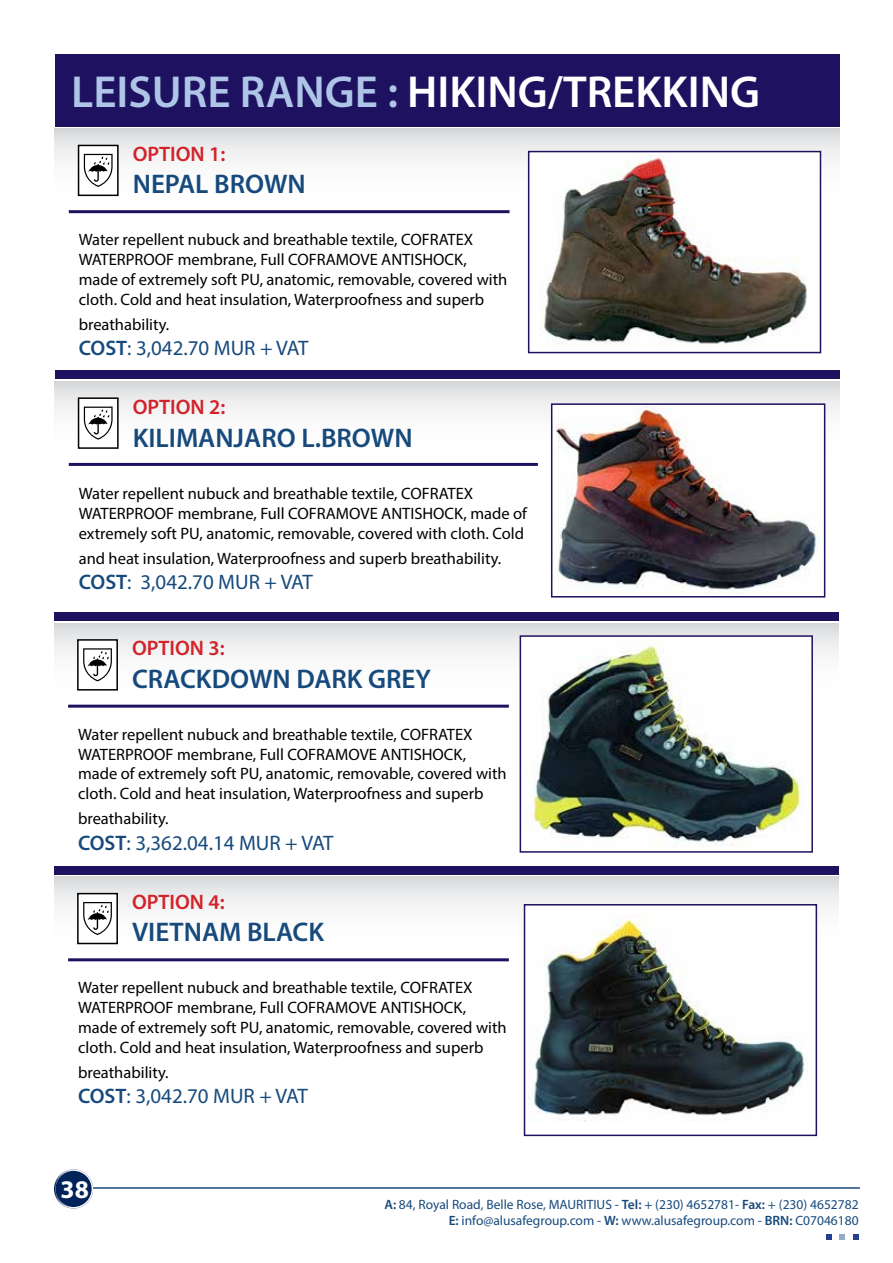
<style>
.page{position:relative;width:893px;height:1263px;background:#fff}
.page>*{position:absolute;margin:0;border:0;box-sizing:border-box;transform-origin:0 0}
.t1{font:600 45px "Myriad Pro";color:#fff}
.t2{font:600 27px "Myriad Pro";color:#174a7c}
.t3{font:700 25.5px "Myriad Pro";color:#fff}
.t4{font:21px "Myriad Pro";color:#174a7c}
.t5{font:600 21px "Myriad Pro";color:#d2232a}
.t6{font:16.5px/19.8px "Myriad Pro";color:#000}
.t7{font:13.5px/16.2px "Myriad Pro";color:#174a7c;text-align:right}
.s1{color:#aec5e7}
.s2{font-weight:600}
</style>
<div class="page">
<svg style="left:55px;top:381px;width:785px;height:106px"></svg>
<div style="left:55px;top:370px;width:785px;height:9px;background:#1d1160"></div>
<div style="left:79px;top:398px;width:39px;height:50px;background:#fff"></div>
<div style="left:78px;top:397px;width:41px;height:52px;border:2px solid #000"></div>
<hr style="left:69px;top:463px;width:469px;height:3px;background:#1d1160">
<svg style="left:84px;top:407px;width:29px;height:33px"></svg>
<div style="left:55px;top:54px;width:785px;height:72px;background:#1d1160"></div>
<svg style="left:55px;top:129px;width:785px;height:105px"></svg>
<hr style="left:69px;top:210px;width:440px;height:3px;background:#1d1160">
<img style="left:554px;top:406px;width:267px;height:188px">
<div style="left:551px;top:403px;width:274px;height:194px;border:2px solid #1d1160"></div>
<div style="left:79px;top:145px;width:39px;height:50px;background:#fff"></div>
<div style="left:78px;top:145px;width:41px;height:51px;border:2px solid #000"></div>
<svg style="left:84px;top:154px;width:29px;height:33px"></svg>
<div style="left:529px;top:152px;width:291px;height:201px;background:#fff"></div>
<img style="left:539px;top:155px;width:268px;height:190px">
<div style="left:528px;top:151px;width:293px;height:202px;border:2px solid #1d1160"></div>
<svg style="left:54px;top:623px;width:785px;height:106px"></svg>
<hr style="left:68px;top:705px;width:441px;height:3px;background:#1d1160">
<div style="left:78px;top:640px;width:39px;height:50px;background:#fff"></div>
<div style="left:77px;top:639px;width:41px;height:51px;border:2px solid #000"></div>
<svg style="left:83px;top:648px;width:29px;height:33px"></svg>
<div style="left:520px;top:636px;width:292px;height:216px;background:#fff"></div>
<img style="left:526px;top:640px;width:277px;height:207px">
<div style="left:520px;top:635px;width:293px;height:218px;border:2px solid #1d1160"></div>
<div style="left:54px;top:612px;width:785px;height:8px;background:#1d1160"></div>
<div style="left:54px;top:866px;width:785px;height:8px;background:#1d1160"></div>
<svg style="left:54px;top:877px;width:785px;height:105px"></svg>
<hr style="left:68px;top:958px;width:441px;height:3px;background:#1d1160">
<div style="left:78px;top:893px;width:39px;height:50px;background:#fff"></div>
<div style="left:77px;top:893px;width:41px;height:51px;border:2px solid #000"></div>
<svg style="left:83px;top:902px;width:29px;height:33px"></svg>
<div style="left:524px;top:905px;width:292px;height:230px;background:#fff"></div>
<img style="left:527px;top:915px;width:281px;height:207px">
<div style="left:524px;top:904px;width:293px;height:232px;border:2px solid #1d1160"></div>
<svg style="left:853px;top:1234px;width:6px;height:6px"></svg>
<svg style="left:839px;top:1234px;width:6px;height:6px"></svg>
<svg style="left:826px;top:1234px;width:6px;height:6px"></svg>
<hr style="left:75px;top:1187px;width:785px;height:2px;background:#174a7c">
<div style="left:55px;top:1170px;width:37px;height:38px;background:#002359;border-radius:50%"></div>
<div style="left:54px;top:1169px;width:39px;height:39px;border:2px solid #fff;border-radius:50%"></div>
<h1 class="t1" style="left:71px;top:64px;width:690px"><span class="s1">LEISURE RANGE :</span> HIKING/TREKKING</h1>
<p class="t5" style="left:133px;top:140px;width:94px">OPTION 1:</p>
<h2 class="t2" style="left:133px;top:167px;width:174px">NEPAL BROWN</h2>
<p class="t6" style="left:79px;top:230px;width:430px">Water repellent nubuck and breathable textile, COFRATEX WATERPROOF membrane, Full COFRAMOVE ANTISHOCK, made of extremely soft PU, anatomic, removable, covered with cloth. Cold and heat insulation, Waterproofness and superb</p>
<p class="t6" style="left:79px;top:314px;width:92px">breathability.</p>
<p class="t4" style="left:79px;top:335px;width:231px"><span class="s2">COST</span>: 3,042.70 MUR + VAT</p>
<p class="t5" style="left:133px;top:394px;width:94px">OPTION 2:</p>
<h2 class="t2" style="left:133px;top:420px;width:281px">KILIMANJARO L.BROWN</h2>
<p class="t6" style="left:79px;top:483px;width:450px">Water repellent nubuck and breathable textile, COFRATEX<br>WATERPROOF membrane, Full COFRAMOVE ANTISHOCK, made of extremely soft PU, anatomic, removable, covered with cloth. Cold</p>
<p class="t6" style="left:79px;top:548px;width:424px">and heat insulation, Waterproofness and superb breathability.</p>
<p class="t4" style="left:79px;top:569px;width:236px"><span class="s2">COST</span>: 3,042.70 MUR + VAT</p>
<p class="t5" style="left:132px;top:635px;width:94px">OPTION 3:</p>
<h2 class="t2" style="left:132px;top:661px;width:300px">CRACKDOWN DARK GREY</h2>
<p class="t6" style="left:78px;top:724px;width:430px">Water repellent nubuck and breathable textile, COFRATEX WATERPROOF membrane, Full COFRAMOVE ANTISHOCK, made of extremely soft PU, anatomic, removable, covered with cloth. Cold and heat insulation, Waterproofness and superb</p>
<p class="t6" style="left:78px;top:809px;width:92px">breathability.</p>
<p class="t4" style="left:78px;top:830px;width:257px"><span class="s2">COST</span>: 3,362.04.14 MUR + VAT</p>
<p class="t5" style="left:132px;top:888px;width:94px">OPTION 4:</p>
<h2 class="t2" style="left:132px;top:915px;width:194px">VIETNAM BLACK</h2>
<p class="t6" style="left:78px;top:978px;width:430px">Water repellent nubuck and breathable textile, COFRATEX WATERPROOF membrane, Full COFRAMOVE ANTISHOCK, made of extremely soft PU, anatomic, removable, covered with cloth. Cold and heat insulation, Waterproofness and superb</p>
<p class="t6" style="left:78px;top:1062px;width:92px">breathability.</p>
<p class="t4" style="left:78px;top:1083px;width:231px"><span class="s2">COST</span>: 3,042.70 MUR + VAT</p>
<h3 class="t3" style="left:61px;top:1173px;width:30px">38</h3>
<p class="t7" style="left:384px;top:1196px;width:476px"><span class="s2">A:</span> 84, Royal Road, Belle Rose, MAURITIUS - <span class="s2">Tel:</span> + (230) 4652781- <span class="s2">Fax:</span> + (230) 4652782<br><span class="s2">E:</span> info@alusafegroup.com - <span class="s2">W:</span> www.alusafegroup.com - <span class="s2">BRN:</span> C07046180</p>
</div>
